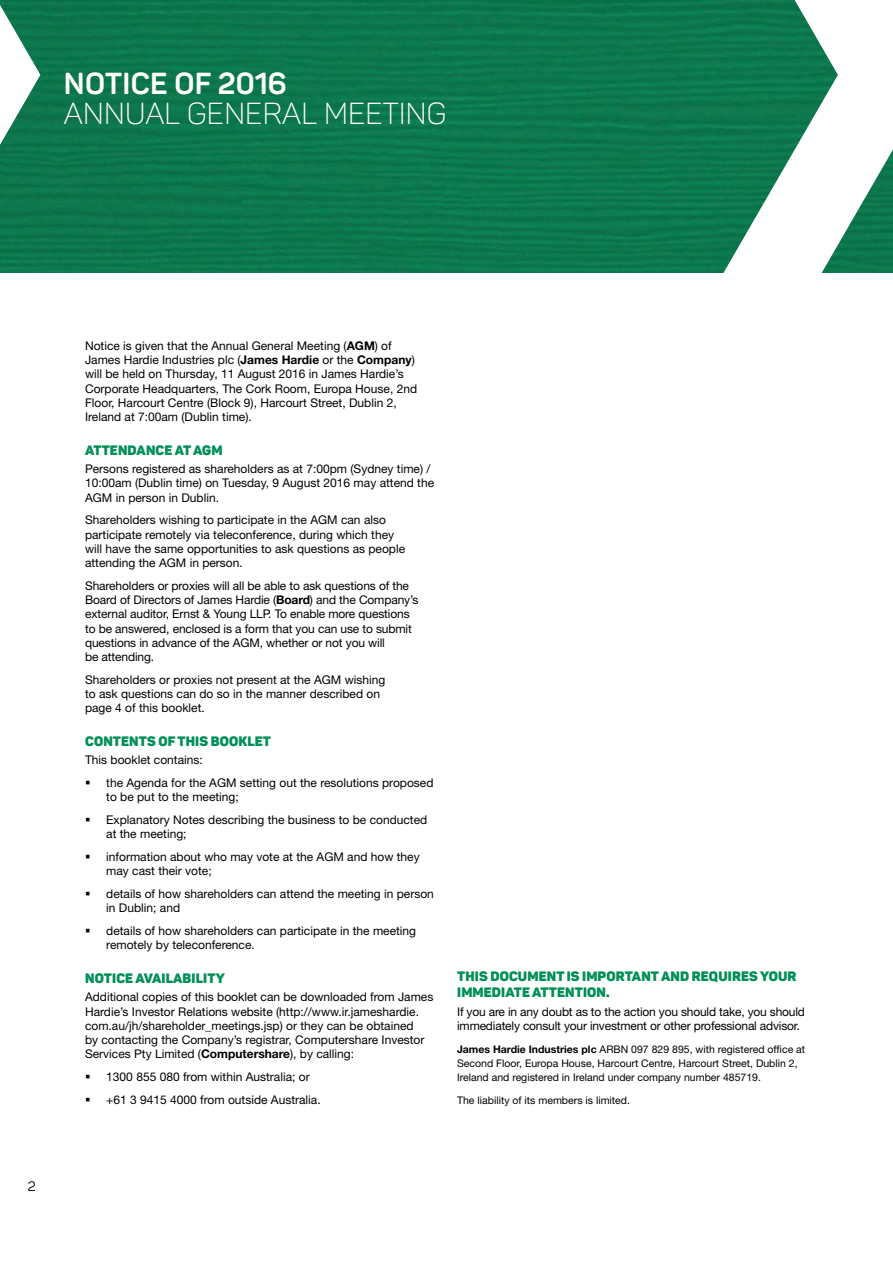
<style>
.page{position:relative;width:893px;height:1263px;background:#fff}
.page>*{position:absolute;margin:0;border:0;box-sizing:border-box;transform-origin:0 0}
.t1{font:300 30px "Panton";letter-spacing:.01em;color:#fff}
.t2{font:700 30px "Panton";letter-spacing:.01em;color:#fff}
.t3{font:900 13.5px/16.5px "Panton";letter-spacing:.01em;color:#008f57}
.t4{font:13.5px "Panton";color:#000}
.t5{font:12px/14.2px "Helvetica Neue LT";color:#000}
.t6{font:10.5px/14.2px "Helvetica Neue LT";color:#000}
.s1{font-weight:700}
</style>
<div class="page">
<div style="left:0;top:0;width:627px;height:273px;background:#0c774e"></div>
<svg style="left:0;top:5px;width:40px;height:140px"></svg>
<svg style="left:627px;top:0;width:266px;height:273px"></svg>
<h1 class="t2" style="left:64px;top:64px;width:225px">NOTICE OF 2016</h1>
<h1 class="t1" style="left:64px;top:95px;width:384px">ANNUAL GENERAL MEETING</h1>
<p class="t4" style="left:28px;top:1178px;width:9px">2</p>
<p class="t5" style="left:85px;top:338px;width:334px">Notice is given that the Annual General Meeting (<span class="s1">AGM</span>) of James Hardie Industries plc (<span class="s1">James Hardie</span> or the <span class="s1">Company</span>) will be held on Thursday, 11 August 2016 in James Hardie’s Corporate Headquarters, The Cork Room, Europa House, 2nd Floor, Harcourt Centre (Block 9), Harcourt Street, Dublin 2, Ireland at 7:00am (Dublin time).</p>
<p class="t3" style="left:85px;top:441px;width:139px">ATTENDANCE AT AGM</p>
<p class="t5" style="left:85px;top:461px;width:351px">Persons registered as shareholders as at 7:00pm (Sydney time) /<br>10:00am (Dublin time) on Tuesday, 9 August 2016 may attend the<br>AGM in person in Dublin.</p>
<p class="t5" style="left:85px;top:513px;width:322px">Shareholders wishing to participate in the AGM can also participate remotely via teleconference, during which they will have the same opportunities to ask questions as people attending the AGM in person.</p>
<p class="t5" style="left:85px;top:578px;width:335px">Shareholders or proxies will all be able to ask questions of the Board of Directors of James Hardie (<span class="s1">Board</span>) and the Company’s external auditor, Ernst &amp; Young LLP. To enable more questions to be answered, enclosed is a form that you can use to submit questions in advance of the AGM, whether or not you will<br>be attending.</p>
<p class="t5" style="left:85px;top:672px;width:302px">Shareholders or proxies not present at the AGM wishing to ask questions can do so in the manner described on page 4 of this booklet.</p>
<p class="t3" style="left:85px;top:733px;width:188px">CONTENTS OF THIS BOOKLET</p>
<p class="t5" style="left:85px;top:753px;width:119px">This booklet contains:</p>
<p class="t5" style="left:106px;top:775px;width:329px;text-indent:-21px">▪ the Agenda for the AGM setting out the resolutions proposed to be put to the meeting;</p>
<p class="t5" style="left:106px;top:812px;width:322px;text-indent:-21px">▪ Explanatory Notes describing the business to be conducted at the meeting;</p>
<p class="t5" style="left:106px;top:849px;width:315px;text-indent:-21px">▪ information about who may vote at the AGM and how they may cast their vote;</p>
<p class="t5" style="left:106px;top:886px;width:329px;text-indent:-21px">▪ details of how shareholders can attend the meeting in person in Dublin; and</p>
<p class="t5" style="left:106px;top:923px;width:311px;text-indent:-21px">▪ details of how shareholders can participate in the meeting remotely by teleconference.</p>
<p class="t3" style="left:85px;top:970px;width:141px">NOTICE AVAILABILITY</p>
<p class="t5" style="left:85px;top:990px;width:350px">Additional copies of this booklet can be downloaded from James Hardie’s Investor Relations website (http://www.ir.jameshardie. com.au/jh/shareholder_meetings.jsp) or they can be obtained<br>by contacting the Company’s registrar, Computershare Investor Services Pty Limited (<span class="s1">Computershare</span>), by calling:</p>
<p class="t5" style="left:85px;top:1069px;width:226px">▪ 1300 855 080 from within Australia; or</p>
<p class="t5" style="left:85px;top:1092px;width:237px">▪ +61 3 9415 4000 from outside Australia.</p>
<p class="t3" style="left:457px;top:967px;width:341px">THIS DOCUMENT IS IMPORTANT AND REQUIRES YOUR<br>IMMEDIATE ATTENTION.</p>
<p class="t5" style="left:457px;top:1004px;width:349px">If you are in any doubt as to the action you should take, you should immediately consult your investment or other professional advisor.</p>
<p class="t6" style="left:457px;top:1042px;width:350px"><span class="s1">James Hardie Industries plc</span> ARBN 097 829 895, with registered office at<br>Second Floor, Europa House, Harcourt Centre, Harcourt Street, Dublin 2,<br>Ireland and registered in Ireland under company number 485719.</p>
<p class="t6" style="left:457px;top:1093px;width:174px">The liability of its members is limited.</p>
</div>
